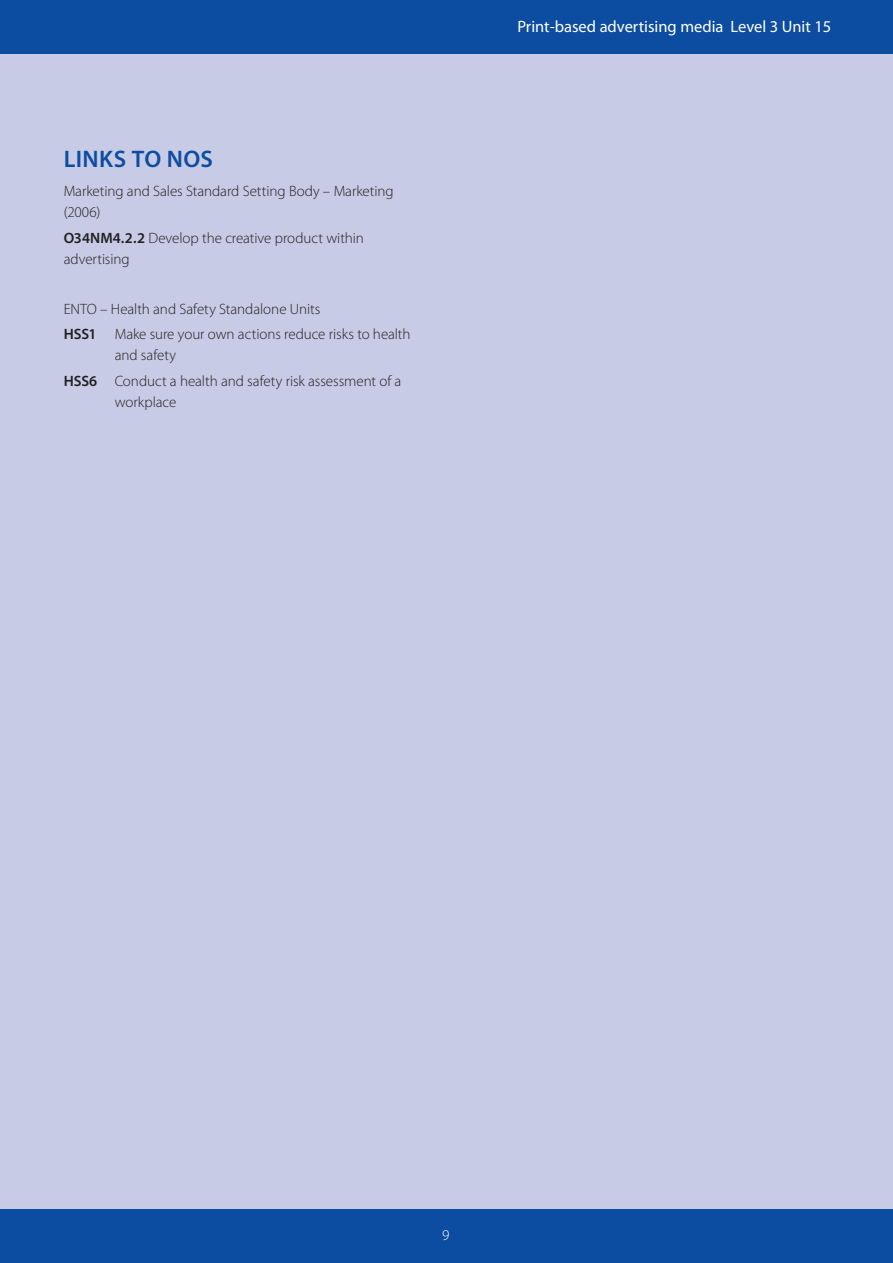
<style>
.page{position:relative;width:893px;height:1263px;background:#fff}
.page>*{position:absolute;margin:0;border:0;box-sizing:border-box;transform-origin:0 0}
.subhead{font:600 24px "Myriad Pro";letter-spacing:.015em;color:#0d4da1}
.t1{font:16.5px "Myriad Pro";color:#fff}
.body{font:300 15px/21px "Myriad Pro";letter-spacing:-.005em;color:#231f20}
.t2{font:300 15px "Myriad Pro";color:#fff}
.s1{font-weight:600}
</style>
<div class="page">
<div style="left:0;top:1209px;width:893px;height:54px;background:#0d4da1"></div>
<div style="left:0;top:0;width:893px;height:54px;background:#0d4da1"></div>
<div style="left:0;top:54px;width:893px;height:1155px;background:#c7cbe6"></div>
<p class="subhead" style="left:64px;top:143px;width:151px">LINKS TO NOS</p>
<p class="body" style="left:64px;top:181px;width:331px">Marketing and Sales Standard Setting Body – Marketing (2006)</p>
<p class="body" style="left:64px;top:227px;width:302px"><span class="s1">O34NM4.2.2</span> Develop the creative product within advertising</p>
<p class="body" style="left:64px;top:299px;width:258px">ENTO – Health and Safety Standalone Units</p>
<p class="body" style="left:115px;top:324px;width:297px;text-indent:-51px"><span class="s1">HSS1</span> Make sure your own actions reduce risks to health and safety</p>
<p class="body" style="left:115px;top:370px;width:288px;text-indent:-51px"><span class="s1">HSS6</span> Conduct a health and safety risk assessment of a workplace</p>
<p class="t1" style="left:517px;top:17px;width:315px">Print-based advertising media Level 3 Unit 15</p>
<p class="t2" style="left:442px;top:1226px;width:9px">9</p>
</div>
